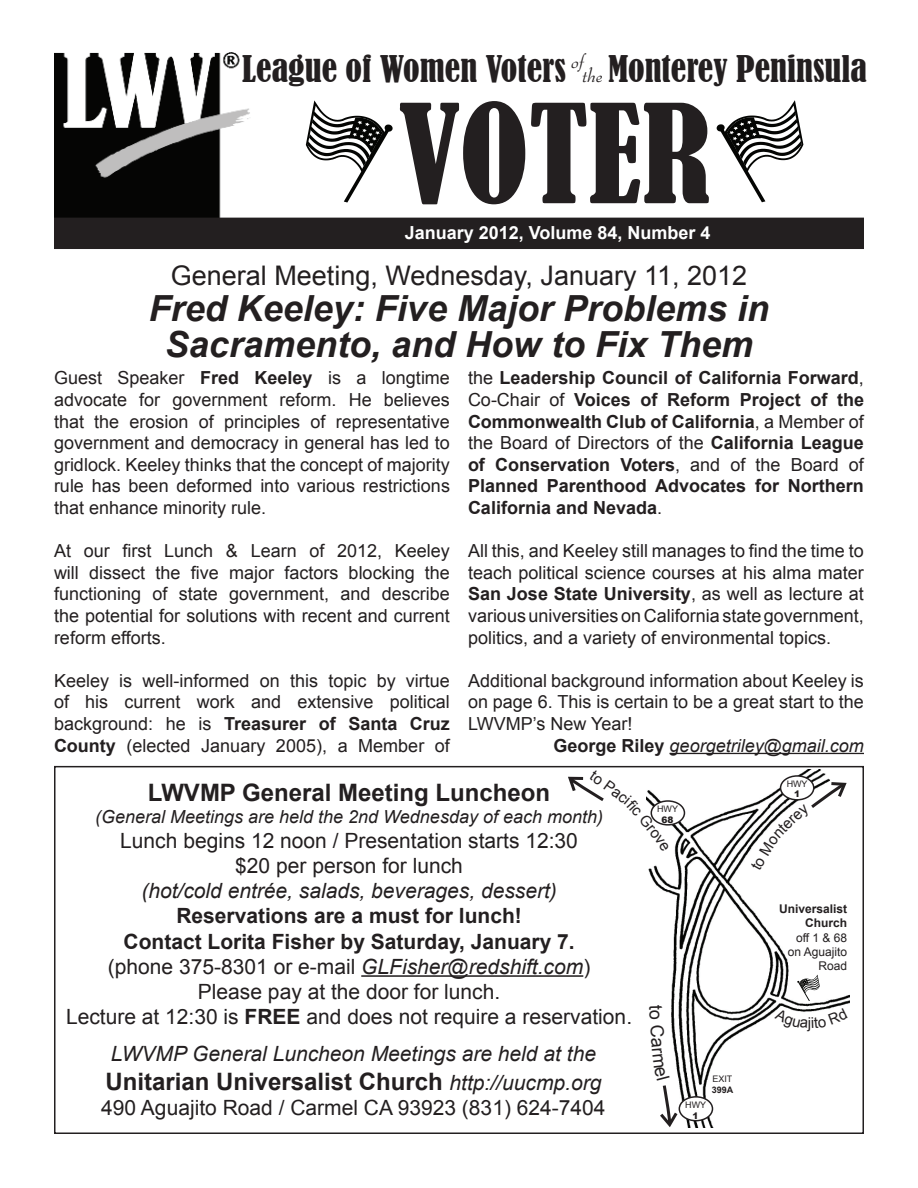
<style>
.page{position:relative;width:918px;height:1188px;background:#fff}
.page>*{position:absolute;margin:0;border:0;box-sizing:border-box;transform-origin:0 0}
.t1{font:condensed 127.5px "Bernard";color:#231f20}
.t2{font:italic 700 36px/36px "Arial";color:#231f20;text-align:center}
.t3{font:condensed 34.5px "Bernard";color:#231f20}
.t4{font:27px "Arial";color:#231f20}
.t5{font:700 24px "Arial";color:#231f20}
.t6{font:21px/25.2px "Arial";color:#231f20;text-align:center}
.t7{font:italic 21px "Arial";color:#231f20}
.t8{font:italic 19.5px/14.2px "Bernhard Modern Std";color:#231f20}
.t9{font:18px/21.6px "Arial";color:#231f20;text-align:justify}
.t10{font:700 18px/21.6px "Arial";color:#231f20;text-align:justify}
.t11{font:italic 18px "Arial";color:#231f20}
.t12{font:700 18px "Arial";color:#fff}
.t13{font:15px "Arial";color:#231f20}
.t14{font:12px/14.4px "Arial";color:#231f20;text-align:right}
.t15{font:700 12px/14.4px "Arial";color:#231f20;text-align:right}
.t16{font:9px "Arial";color:#231f20}
.t17{font:900 9px "Arial";color:#231f20}
.t18{font:700 9px "Arial";color:#231f20}
.s1{font-weight:700}
.s2{font-weight:400}
.s3{font-weight:700;font-style:normal}
.s4{font-style:italic}
.s5{font-weight:400;font-style:italic;font-size:21px}
</style>
<div class="page">
<img style="left:54px;top:53px;width:196px;height:165px">
<div style="left:56px;top:219px;width:806px;height:29px;background:#231f20"></div>
<div style="left:54px;top:218px;width:810px;height:31px;border:3px solid #231f20"></div>
<svg style="left:306px;top:100px;width:87px;height:102px"></svg>
<svg style="left:717px;top:100px;width:86px;height:102px"></svg>
<div style="left:54px;top:766px;width:810px;height:368px;border:2px solid #231f20"></div>
<hr style="left:361px;top:975px;width:222px;height:2px;background:#231f20">
<img style="left:648px;top:769px;width:201px;height:359px">
<svg style="left:781px;top:776px;width:33px;height:24px"></svg>
<div style="left:780px;top:775px;width:34px;height:26px;border:2px solid #231f20;border-radius:50%"></div>
<div style="left:679px;top:1097px;width:33px;height:24px;background:#fff;border-radius:50%"></div>
<div style="left:679px;top:1096px;width:34px;height:25px;border:2px solid #231f20;border-radius:50%"></div>
<div style="left:651px;top:801px;width:33px;height:24px;background:#fff;border-radius:50%"></div>
<div style="left:651px;top:800px;width:34px;height:26px;border:2px solid #231f20;border-radius:50%"></div>
<svg style="left:797px;top:975px;width:23px;height:26px"></svg>
<hr style="left:670px;top:753px;width:194px;height:1px;background:#231f20">
<svg style="left:751px;top:780px;width:98px;height:91px"></svg>
<svg style="left:568px;top:770px;width:101px;height:82px"></svg>
<svg style="left:649px;top:1005px;width:13px;height:14px"></svg>
<svg style="left:650px;top:1025px;width:30px;height:103px"></svg>
<svg style="left:775px;top:1008px;width:73px;height:20px"></svg>
<p class="t8" style="left:582px;top:55px;width:22px;text-indent:-11px">of the</p>
<h3 class="t3" style="left:242px;top:49px;width:626px">League of Women Voters Monterey Peninsula</h3>
<h1 class="t1" style="left:399px;top:80px;width:314px">VOTER</h1>
<p class="t12" style="left:405px;top:221px;width:307px">January 2012, Volume 84, Number 4</p>
<h3 class="t4" style="left:171px;top:258px;width:578px">General Meeting, Wednesday, January 11, 2012</h3>
<h2 class="t2" style="left:149px;top:292px;width:622px">Fred Keeley: Five Major Problems in<br>Sacramento, and How to Fix Them</h2>
<p class="t9" style="left:54px;top:367px;width:397px">Guest Speaker <span class="s1">Fred Keeley</span> is a longtime advocate for government reform. He believes that the erosion of principles of representative government and democracy in general has led to gridlock. Keeley thinks that the concept of majority rule has been deformed into various restrictions that enhance minority rule.</p>
<p class="t9" style="left:54px;top:540px;width:397px">At our fi rst Lunch &amp; Learn of 2012, Keeley will dissect the five major factors blocking the functioning of state government, and describe the potential for solutions with recent and current reform efforts.</p>
<p class="t9" style="left:54px;top:670px;width:397px">Keeley is well-informed on this topic by virtue of his current work and extensive political background: he is <span class="s1">Treasurer of Santa Cruz County</span> (elected January 2005), a Member of</p>
<p class="t10" style="left:468px;top:368px;width:398px"><span class="s2">the</span> Leadership Council of California Forward<span class="s2">, Co-Chair of</span> Voices of Reform Project of the Commonwealth Club of California<span class="s2">, a Member of the Board of Directors of the</span> California League of Conservation Voters<span class="s2">, and of the Board of </span>Planned Parenthood Advocates for Northern California and Nevada<span class="s2">.</span></p>
<p class="t9" style="left:468px;top:540px;width:397px">All this, and Keeley still manages to fi nd the time to teach political science courses at his alma mater <span class="s1">San Jose State University</span>, as well as lecture at various universities on California state government, politics, and a variety of environmental topics.</p>
<p class="t9" style="left:468px;top:670px;width:397px">Additional background information about Keeley is</p>
<p class="t9" style="left:468px;top:691px;width:397px">on page 6. This is certain to be a great start to the</p>
<p class="t9" style="left:468px;top:713px;width:166px">LWVMP’s New Year!</p>
<p class="t11" style="left:554px;top:734px;width:312px"><span class="s3">George Riley</span> georgetriley@gmail.com</p>
<p class="t16" style="left:787px;top:778px;width:22px">HWY</p>
<p class="t17" style="left:794px;top:788px;width:8px">1</p>
<h3 class="t5" style="left:148px;top:777px;width:404px">LWVMP General Meeting Luncheon</h3>
<p class="t11" style="left:95px;top:805px;width:509px">(General Meetings are held the 2nd Wednesday of each month)</p>
<p class="t6" style="left:120px;top:828px;width:459px">Lunch begins 12 noon / Presentation starts 12:30 $20 per person for lunch</p>
<p class="t7" style="left:141px;top:877px;width:417px">(hot/cold entrée, salads, beverages, dessert)</p>
<p class="t6" style="left:66px;top:904px;width:568px"><span class="s1">Reservations are a must for lunch!<br>Contact Lorita Fisher by Saturday, January 7.<br></span>(phone 375-8301 or e-mail <span class="s4">GLFisher@redshift.com</span>)<br>Please pay at the door for lunch.<br>Lecture at 12:30 is <span class="s1">FREE</span> and does not require a reservation.</p>
<p class="t15" style="left:779px;top:902px;width:70px">Universalist<br>Church</p>
<p class="t16" style="left:657px;top:803px;width:22px">HWY</p>
<p class="t17" style="left:662px;top:813px;width:14px">68</p>
<p class="t14" style="left:788px;top:930px;width:61px">off 1 &amp; 68 on Aguajito<br>Road</p>
<p class="t13" style="left:808px;top:1013px;width:5px">j</p>
<p class="t7" style="left:111px;top:1040px;width:487px">LWVMP General Luncheon Meetings are held at the</p>
<h3 class="t5" style="left:106px;top:1065px;width:497px">Unitarian Universalist Church <span class="s5">http://uucmp.org</span></h3>
<p class="t6" style="left:101px;top:1095px;width:506px">490 Aguajito Road / Carmel CA 93923 (831) 624-7404</p>
<p class="t16" style="left:712px;top:1073px;width:22px">EXIT</p>
<p class="t18" style="left:712px;top:1084px;width:23px">399A</p>
<p class="t16" style="left:685px;top:1099px;width:22px">HWY</p>
<p class="t17" style="left:693px;top:1109px;width:8px">1</p>
</div>
